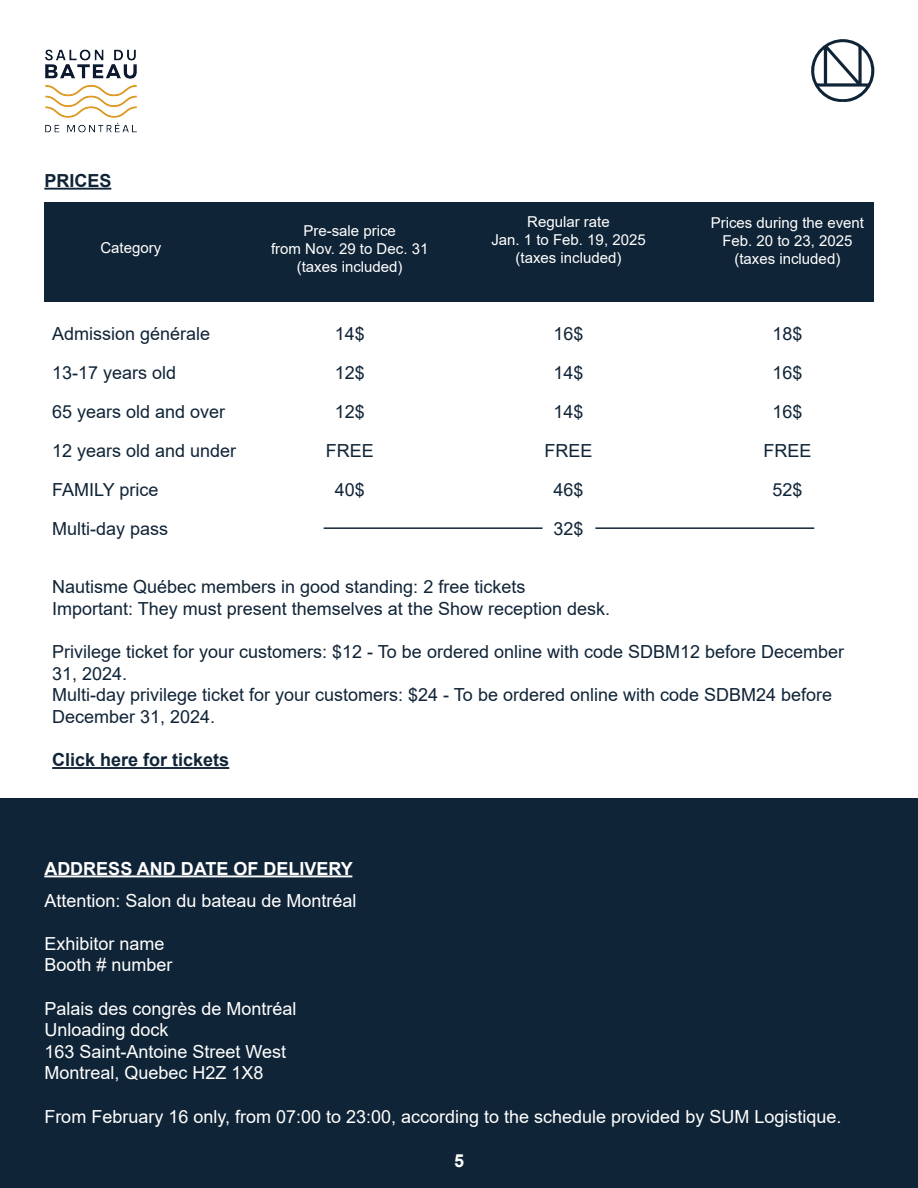
<style>
.page{position:relative;width:918px;height:1188px;background:#fff}
.page>*{position:absolute;margin:0;border:0;box-sizing:border-box;transform-origin:0 0}
.t1{font:18px/39px "Arial";color:#102437;text-align:center}
.t2{font:18px/21.6px "Arial";color:#fff}
.t3{font:700 18px "Arial";color:#102437}
.t4{font:700 18px "Arial";color:#fff}
.t5{font:15px/18px "Arial";color:#fff;text-align:center}
</style>
<div class="page">
<img style="left:45px;top:49px;width:92px;height:84px">
<svg style="left:811px;top:39px;width:63px;height:63px"></svg>
<hr style="left:44px;top:188px;width:67px;height:2px;background:#102437">
<div style="left:44px;top:202px;width:830px;height:100px;background:#102437"></div>
<hr style="left:52px;top:767px;width:177px;height:2px;background:#102437">
<div style="left:0;top:799px;width:918px;height:389px;background:#102437"></div>
<hr style="left:44px;top:875px;width:308px;height:2px;background:#fff">
<hr style="left:324px;top:527px;width:219px;height:2px;background:#102437">
<hr style="left:595px;top:527px;width:219px;height:2px;background:#102437">
<p class="t3" style="left:44px;top:168px;width:69px">PRICES</p>
<p class="t5" style="left:100px;top:238px;width:62px">Category</p>
<p class="t1" style="left:52px;top:314px;width:186px;text-align:left">Admission générale<br>13-17 years old<br>65 years old and over<br>12 years old and under<br>FAMILY price<br>Multi-day pass</p>
<p class="t5" style="left:271px;top:222px;width:159px">Pre-sale price<br>from Nov. 29 to Dec. 31 (taxes included)</p>
<p class="t1" style="left:326px;top:314px;width:50px">14$<br>12$<br>12$<br>FREE<br>40$</p>
<p class="t5" style="left:491px;top:213px;width:156px">Regular rate<br>Jan. 1 to Feb. 19, 2025 (taxes included)</p>
<p class="t5" style="left:711px;top:214px;width:155px">Prices during the event<br>Feb. 20 to 23, 2025 (taxes included)</p>
<p class="t1" style="left:545px;top:314px;width:50px">16$<br>14$<br>14$<br>FREE<br>46$<br>32$</p>
<p class="t1" style="left:763px;top:314px;width:50px">18$<br>16$<br>16$<br>FREE<br>52$</p>
<p class="t1" style="left:52px;top:576px;width:559px;line-height:21.6px;text-align:left">Nautisme Québec members in good standing: 2 free tickets<br>Important: They must present themselves at the Show reception desk.</p>
<p class="t1" style="left:52px;top:641px;width:794px;line-height:21.6px;text-align:left">Privilege ticket for your customers: $12 - To be ordered online with code SDBM12 before December 31, 2024.<br>Multi-day privilege ticket for your customers: $24 - To be ordered online with code SDBM24 before December 31, 2024.</p>
<p class="t3" style="left:52px;top:747px;width:179px">Click here for tickets</p>
<p class="t4" style="left:44px;top:856px;width:310px">ADDRESS AND DATE OF DELIVERY</p>
<p class="t2" style="left:44px;top:889px;width:314px">Attention: Salon du bateau de Montréal</p>
<p class="t2" style="left:44px;top:933px;width:130px">Exhibitor name<br>Booth # number</p>
<p class="t2" style="left:44px;top:997px;width:254px">Palais des congrès de Montréal<br>Unloading dock<br>163 Saint-Antoine Street West<br>Montreal, Quebec H2Z 1X8</p>
<p class="t2" style="left:44px;top:1105px;width:799px">From February 16 only, from 07:00 to 23:00, according to the schedule provided by SUM Logistique.</p>
<p class="t4" style="left:454px;top:1148px;width:12px">5</p>
</div>
